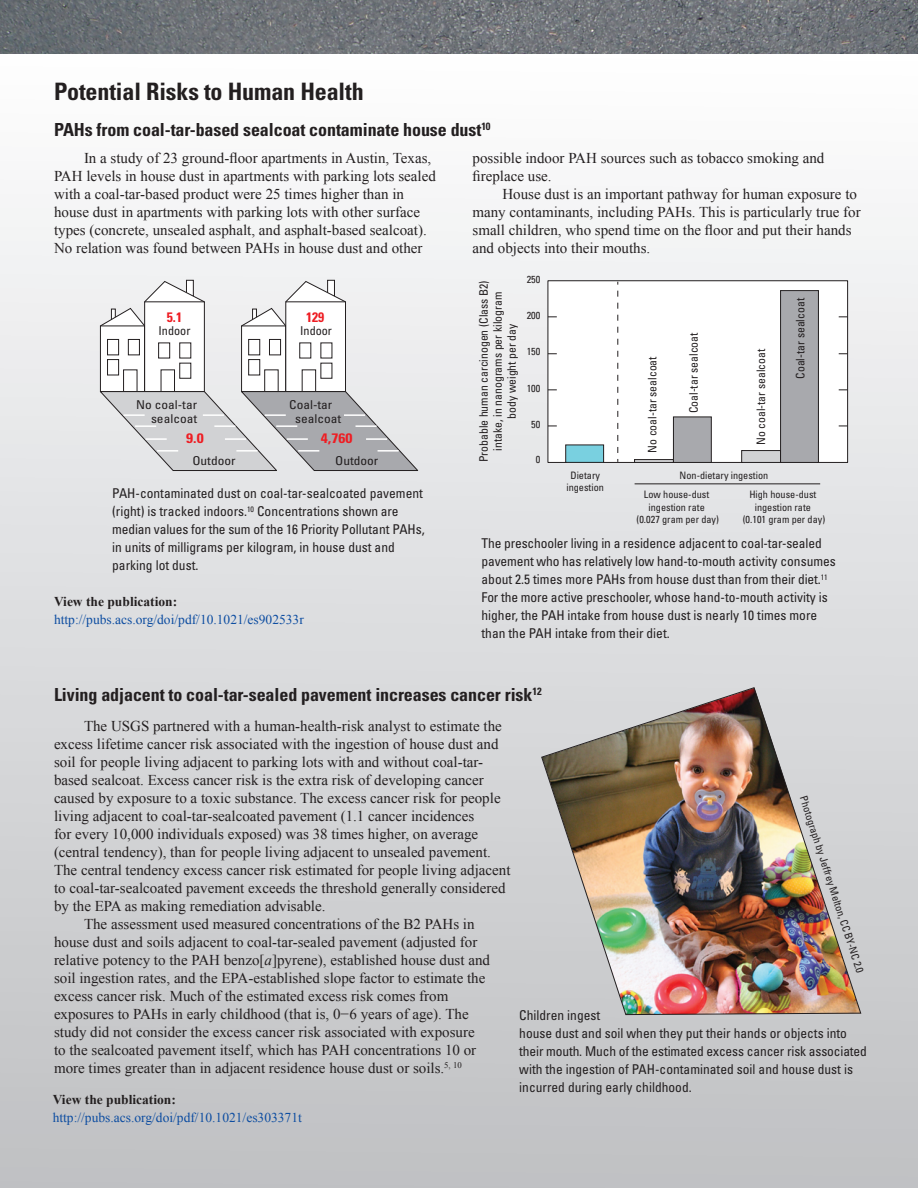
<style>
.page{position:relative;width:918px;height:1188px;background:#fff}
.page>*{position:absolute;margin:0;border:0;box-sizing:border-box;transform-origin:0 0}
.Heading_1{font:700 condensed 24px "Univers";letter-spacing:-.005em;color:#231f20}
.Heading_2{font:700 condensed 18px "Univers";letter-spacing:-.005em;color:#231f20}
.Body_Text{font:15px/18px "Times New Roman";color:#231f20}
.t1{font:700 condensed 13.65px "Univers";color:#ee1d23;scale:1.15 1}
.t2{font:700 condensed 13.65px "Univers";color:#ee1d23}
.FigureCaption{font:condensed 13.5px/18px "Univers";color:#231f20}
.BodyNoIndent{font:13.5px "Times New Roman";color:#0d4da1}
.BodyNoIndent-2{font:700 13.5px "Times New Roman";color:#231f20}
.t3{font:condensed 12.15px/13.6px "Univers";color:#231f20;text-align:right;scale:1.1 1}
.t4{font:condensed 12.15px "Univers";color:#231f20}
.t5{font:condensed 11.7px/14.1px "Univers";color:#231f20;text-align:center}
.PhotoCredit{font:condensed 10.5px "Univers";color:#231f20}
.t6{font:condensed 10.2px/12.3px "Univers";color:#231f20;text-align:center}
.s1{font-style:italic}
</style>
<div class="page">
<div style="left:0;top:55px;width:918px;height:1133px;background:linear-gradient(to bottom,#fdfdfe,#bfc0c2)"></div>
<div style="left:548px;top:281px;width:300px;height:181px;background:#fff"></div>
<div style="left:548px;top:280px;width:300px;height:183px;border:1px solid #231f20"></div>
<div style="left:742px;top:451px;width:39px;height:11px;background:#d1d2d4"></div>
<div style="left:741px;top:450px;width:40px;height:13px;border:1px solid #231f20"></div>
<div style="left:634px;top:459px;width:40px;height:4px;border:1px solid #231f20"></div>
<div style="left:781px;top:291px;width:37px;height:171px;background:#a8a9ad"></div>
<div style="left:780px;top:290px;width:39px;height:173px;border:1px solid #231f20"></div>
<div style="left:673px;top:417px;width:38px;height:45px;background:#a8a9ad"></div>
<div style="left:673px;top:417px;width:39px;height:46px;border:1px solid #231f20"></div>
<hr style="left:635px;top:483px;width:185px;height:1px;background:#231f20">
<svg style="left:617px;top:291px;width:1px;height:171px"></svg>
<div style="left:566px;top:445px;width:38px;height:17px;background:#79d0e0"></div>
<div style="left:565px;top:445px;width:39px;height:18px;border:1px solid #231f20"></div>
<div style="left:186px;top:280px;width:8px;height:17px;border:1px solid #231f20"></div>
<svg style="left:99px;top:281px;width:106px;height:46px"></svg>
<div style="left:100px;top:326px;width:45px;height:66px;background:#fff"></div>
<div style="left:100px;top:326px;width:45px;height:66px;border:1px solid #231f20"></div>
<div style="left:145px;top:302px;width:59px;height:90px;background:#fff"></div>
<div style="left:144px;top:301px;width:61px;height:91px;border:1px solid #231f20"></div>
<div style="left:107px;top:339px;width:12px;height:16px;border:1px solid #231f20"></div>
<div style="left:107px;top:359px;width:12px;height:16px;border:1px solid #231f20"></div>
<div style="left:128px;top:339px;width:12px;height:16px;border:1px solid #231f20"></div>
<div style="left:123px;top:369px;width:14px;height:23px;border:1px solid #231f20"></div>
<div style="left:161px;top:369px;width:14px;height:23px;border:1px solid #231f20"></div>
<div style="left:179px;top:343px;width:12px;height:15px;border:1px solid #231f20"></div>
<div style="left:158px;top:343px;width:12px;height:15px;border:1px solid #231f20"></div>
<div style="left:179px;top:363px;width:12px;height:16px;border:1px solid #231f20"></div>
<div style="left:327px;top:280px;width:8px;height:17px;border:1px solid #231f20"></div>
<svg style="left:241px;top:281px;width:106px;height:46px"></svg>
<div style="left:242px;top:326px;width:44px;height:66px;background:#fff"></div>
<div style="left:241px;top:326px;width:45px;height:66px;border:1px solid #231f20"></div>
<div style="left:286px;top:302px;width:60px;height:90px;background:#fff"></div>
<div style="left:285px;top:301px;width:61px;height:91px;border:1px solid #231f20"></div>
<div style="left:248px;top:339px;width:12px;height:16px;border:1px solid #231f20"></div>
<div style="left:248px;top:359px;width:12px;height:16px;border:1px solid #231f20"></div>
<div style="left:269px;top:339px;width:12px;height:16px;border:1px solid #231f20"></div>
<div style="left:264px;top:369px;width:15px;height:23px;border:1px solid #231f20"></div>
<div style="left:302px;top:369px;width:14px;height:23px;border:1px solid #231f20"></div>
<div style="left:299px;top:343px;width:12px;height:15px;border:1px solid #231f20"></div>
<svg style="left:99px;top:391px;width:320px;height:80px;background:#c7c7ca"></svg>
<hr style="left:265px;top:414px;width:21px;height:2px;background:#fff">
<hr style="left:344px;top:414px;width:21px;height:2px;background:#fff">
<hr style="left:276px;top:425px;width:21px;height:2px;background:#fff">
<hr style="left:356px;top:425px;width:21px;height:2px;background:#fff">
<hr style="left:287px;top:438px;width:21px;height:2px;background:#fff">
<hr style="left:366px;top:438px;width:21px;height:2px;background:#fff">
<hr style="left:298px;top:450px;width:21px;height:2px;background:#fff">
<hr style="left:378px;top:450px;width:21px;height:2px;background:#fff">
<img style="left:0;top:0;width:918px;height:54px">
<img style="left:541px;top:687px;width:321px;height:328px">
<p class="Heading_1" style="left:54px;top:76px;width:311px">Potential Risks to Human Health</p>
<p class="Heading_2" style="left:54px;top:118px;width:438px">PAHs from coal-tar-based sealcoat contaminate house dust<sup>10</sup></p>
<p class="Body_Text" style="left:54px;top:149px;width:383px;text-indent:30px">In a study of 23 ground-floor apartments in Austin, Texas, PAH levels in house dust in apartments with parking lots sealed with a coal-tar-based product were 25 times higher than in house dust in apartments with parking lots with other surface types (concrete, unsealed asphalt, and asphalt-based sealcoat).<br>No relation was found between PAHs in house dust and other</p>
<p class="Body_Text" style="left:472px;top:148px;width:353px">possible indoor PAH sources such as tobacco smoking and fireplace use.</p>
<p class="Body_Text" style="left:472px;top:184px;width:390px;text-indent:30px">House dust is an important pathway for human exposure to many contaminants, including PAHs. This is particularly true for small children, who spend time on the floor and put their hands and objects into their mouths.</p>
<p class="t2" style="left:167px;top:309px;width:17px">5.1</p>
<p class="t4" style="left:159px;top:323px;width:33px">Indoor</p>
<p class="t2" style="left:306px;top:309px;width:20px">129</p>
<p class="t4" style="left:300px;top:323px;width:33px">Indoor</p>
<p class="t3" style="left:136px;top:398px;width:57px">No coal-tar sealcoat</p>
<p class="t3" style="left:295px;top:398px;width:43px;text-align:left;text-indent:-6px">Coal-tar sealcoat</p>
<p class="t1" style="left:186px;top:429px;width:17px">9.0</p>
<p class="t3" style="left:192px;top:454px;width:41px">Outdoor</p>
<p class="t1" style="left:321px;top:429px;width:29px">4,760</p>
<p class="t3" style="left:335px;top:454px;width:41px">Outdoor</p>
<p class="FigureCaption" style="left:112px;top:484px;width:314px">PAH-contaminated dust on coal-tar-sealcoated pavement (right) is tracked indoors.<sup>10</sup> Concentrations shown are median values for the sum of the 16 Priority Pollutant PAHs, in units of milligrams per kilogram, in house dust and parking lot dust.</p>
<p class="BodyNoIndent-2" style="left:54px;top:592px;width:125px">View the publication:</p>
<p class="BodyNoIndent" style="left:54px;top:611px;width:251px">http://pubs.acs.org/doi/pdf/10.1021/es902533r</p>
<p class="t5" style="left:476px;top:462px;width:183px;rotate:-90deg">Probable human carcinogen (Class B2) intake, in nanograms per kilogram body weight per day</p>
<p class="t6" style="left:527px;top:273px;width:15px">250</p>
<p class="t6" style="left:527px;top:309px;width:15px">200</p>
<p class="t6" style="left:527px;top:345px;width:15px">150</p>
<p class="t6" style="left:527px;top:382px;width:15px">100</p>
<p class="t6" style="left:531px;top:418px;width:11px">50</p>
<p class="t6" style="left:536px;top:453px;width:6px">0</p>
<p class="t6" style="left:566px;top:469px;width:39px">Dietary ingestion</p>
<p class="t5" style="left:686px;top:413px;width:82px;rotate:-90deg">Coal-tar sealcoat</p>
<p class="t5" style="left:645px;top:453px;width:98px;rotate:-90deg">No coal-tar sealcoat</p>
<p class="t5" style="left:754px;top:445px;width:98px;rotate:-90deg">No coal-tar sealcoat</p>
<p class="t6" style="left:680px;top:469px;width:90px">Non-dietary ingestion</p>
<p class="t5" style="left:793px;top:379px;width:82px;rotate:-90deg">Coal-tar sealcoat</p>
<p class="t6" style="left:637px;top:488px;width:84px">Low house-dust ingestion rate<br>(0.027 gram per day)</p>
<p class="t6" style="left:743px;top:488px;width:84px">High house-dust ingestion rate<br>(0.101 gram per day)</p>
<p class="FigureCaption" style="left:482px;top:534px;width:356px">The preschooler living in a residence adjacent to coal-tar-sealed pavement who has relatively low hand-to-mouth activity consumes about 2.5 times more PAHs from house dust than from their diet.<sup>11<br></sup>For the more active preschooler, whose hand-to-mouth activity is higher, the PAH intake from house dust is nearly 10 times more than the PAH intake from their diet.</p>
<p class="Heading_2" style="left:54px;top:683px;width:489px">Living adjacent to coal-tar-sealed pavement increases cancer risk<sup>12</sup></p>
<p class="Body_Text" style="left:54px;top:717px;width:458px;text-indent:30px">The USGS partnered with a human-health-risk analyst to estimate the excess lifetime cancer risk associated with the ingestion of house dust and soil for people living adjacent to parking lots with and without coal-tar&shy;based sealcoat. Excess cancer risk is the extra risk of developing cancer caused by exposure to a toxic substance. The excess cancer risk for people living adjacent to coal-tar-sealcoated pavement (1.1 cancer incidences<br>for every 10,000 individuals exposed) was 38 times higher, on average (central tendency), than for people living adjacent to unsealed pavement.<br>The central tendency excess cancer risk estimated for people living adjacent to coal-tar-sealcoated pavement exceeds the threshold generally considered by the EPA as making remediation advisable.</p>
<p class="Body_Text" style="left:54px;top:915px;width:438px;text-indent:30px">The assessment used measured concentrations of the B2 PAHs in house dust and soils adjacent to coal-tar-sealed pavement (adjusted for relative potency to the PAH benzo[<span class="s1">a</span>]pyrene), established house dust and soil ingestion rates, and the EPA-established slope factor to estimate the excess cancer risk. Much of the estimated excess risk comes from exposures to PAHs in early childhood (that is, 0−6 years of age). The study did not consider the excess cancer risk associated with exposure to the sealcoated pavement itself, which has PAH concentrations 10 or more times greater than in adjacent residence house dust or soils.<sup>5,</sup> <sup>10</sup></p>
<p class="BodyNoIndent-2" style="left:53px;top:1090px;width:125px">View the publication:</p>
<p class="BodyNoIndent" style="left:53px;top:1108px;width:251px">http://pubs.acs.org/doi/pdf/10.1021/es303371t</p>
<p class="PhotoCredit" style="left:810px;top:794px;width:187px;rotate:72deg">Photograph by Jeffrey Melton, CC BY-NC 2.0</p>
<p class="FigureCaption" style="left:519px;top:1006px;width:349px">Children ingest<br>house dust and soil when they put their hands or objects into their mouth. Much of the estimated excess cancer risk associated with the ingestion of PAH-contaminated soil and house dust is incurred during early childhood.</p>
</div>
